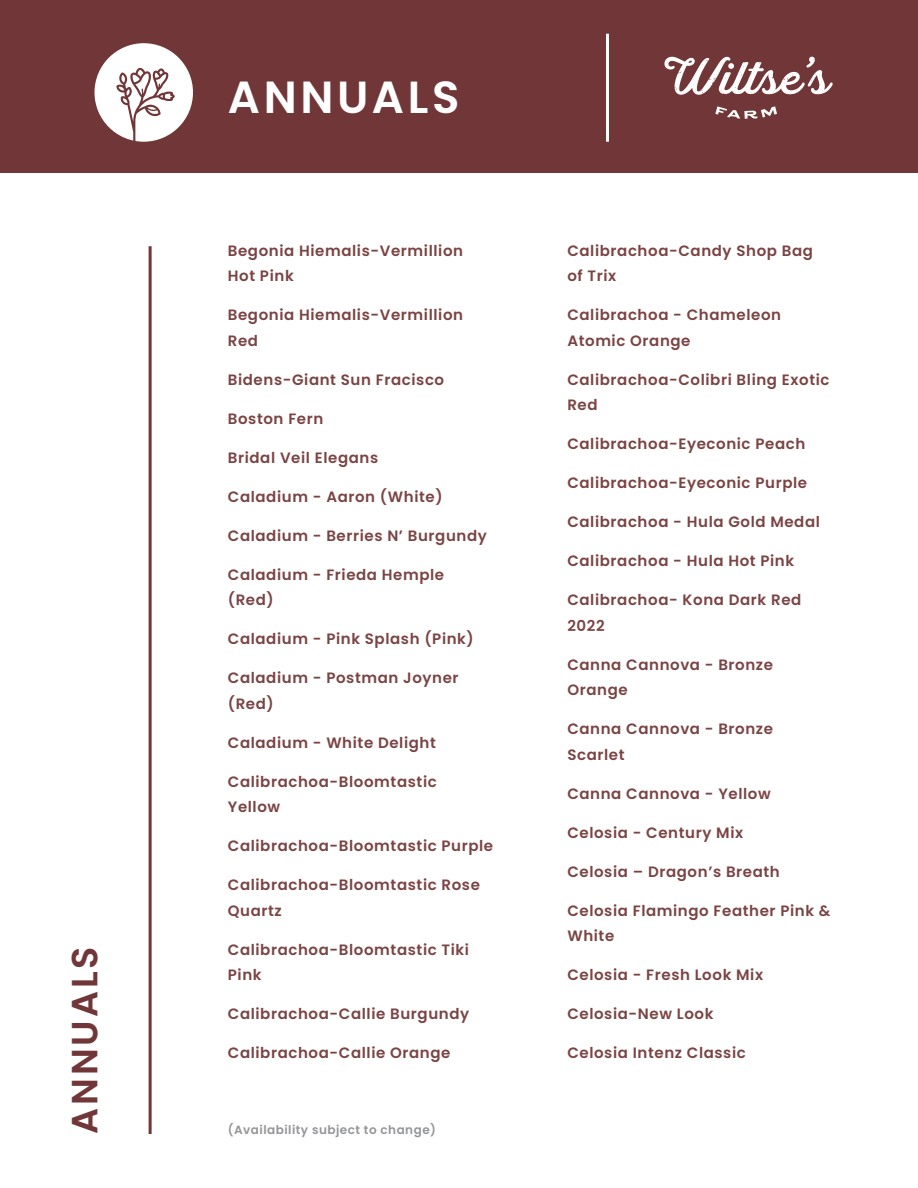
<style>
.page{position:relative;width:918px;height:1188px;background:#fff}
.page>*{position:absolute;margin:0;border:0;box-sizing:border-box;transform-origin:0 0}
.t1{font:600 45px "Poppins";letter-spacing:.08em;color:#fff}
.t2{font:600 36.45px "Poppins";letter-spacing:.08em;color:#713638}
.t3{font:600 15px/25.5px "Poppins";letter-spacing:.04em;color:#7b4444}
.t4{font:600 12px "Poppins";letter-spacing:.04em;color:#939598}
</style>
<div class="page">
<div style="left:0;top:0;width:918px;height:173px;background:#713638"></div>
<div style="left:94px;top:43px;width:99px;height:99px;background:#fff;border-radius:50%"></div>
<hr style="left:149px;top:246px;width:3px;height:888px;background:#713638">
<svg style="left:715px;top:106px;width:62px;height:13px"></svg>
<svg style="left:664px;top:57px;width:169px;height:38px"></svg>
<hr style="left:606px;top:34px;width:3px;height:108px;background:#fff">
<svg style="left:116px;top:68px;width:59px;height:74px"></svg>
<h2 class="t2" style="left:64px;top:1134px;width:189px;rotate:-90deg">ANNUALS</h2>
<h1 class="t1" style="left:228px;top:71px;width:233px">ANNUALS</h1>
<p class="t3" style="left:228px;top:238px;width:237px">Begonia Hiemalis-Vermillion<br>Hot Pink</p>
<p class="t3" style="left:228px;top:302px;width:237px">Begonia Hiemalis-Vermillion<br>Red</p>
<p class="t3" style="left:228px;top:367px;width:218px">Bidens-Giant Sun Fracisco</p>
<p class="t3" style="left:228px;top:406px;width:97px">Boston Fern</p>
<p class="t3" style="left:228px;top:445px;width:152px">Bridal Veil Elegans</p>
<p class="t3" style="left:228px;top:484px;width:216px">Caladium - Aaron (White)</p>
<p class="t3" style="left:228px;top:523px;width:261px">Caladium - Berries N’ Burgundy</p>
<p class="t3" style="left:228px;top:562px;width:218px">Caladium - Frieda Hemple (Red)</p>
<p class="t3" style="left:228px;top:626px;width:248px">Caladium - Pink Splash (Pink)</p>
<p class="t3" style="left:228px;top:665px;width:232px">Caladium - Postman Joyner (Red)</p>
<p class="t3" style="left:228px;top:730px;width:210px">Caladium - White Delight</p>
<p class="t3" style="left:228px;top:769px;width:210px">Calibrachoa-Bloomtastic<br>Yellow</p>
<p class="t3" style="left:228px;top:833px;width:267px">Calibrachoa-Bloomtastic Purple</p>
<p class="t3" style="left:228px;top:872px;width:254px">Calibrachoa-Bloomtastic Rose<br>Quartz</p>
<p class="t3" style="left:228px;top:937px;width:243px">Calibrachoa-Bloomtastic Tiki<br>Pink</p>
<p class="t3" style="left:228px;top:1001px;width:243px">Calibrachoa-Callie Burgundy</p>
<p class="t3" style="left:228px;top:1040px;width:224px">Calibrachoa-Callie Orange</p>
<p class="t4" style="left:228px;top:1123px;width:210px">(Availability subject to change)</p>
<p class="t3" style="left:567px;top:238px;width:247px">Calibrachoa-Candy Shop Bag of Trix</p>
<p class="t3" style="left:567px;top:302px;width:215px">Calibrachoa - Chameleon<br>Atomic Orange</p>
<p class="t3" style="left:567px;top:367px;width:264px">Calibrachoa-Colibri Bling Exotic<br>Red</p>
<p class="t3" style="left:567px;top:431px;width:239px">Calibrachoa-Eyeconic Peach</p>
<p class="t3" style="left:567px;top:470px;width:241px">Calibrachoa-Eyeconic Purple</p>
<p class="t3" style="left:567px;top:509px;width:254px">Calibrachoa - Hula Gold Medal</p>
<p class="t3" style="left:567px;top:548px;width:228px">Calibrachoa - Hula Hot Pink</p>
<p class="t3" style="left:567px;top:587px;width:235px">Calibrachoa- Kona Dark Red<br>2022</p>
<p class="t3" style="left:567px;top:652px;width:207px">Canna Cannova - Bronze<br>Orange</p>
<p class="t3" style="left:567px;top:716px;width:207px">Canna Cannova - Bronze<br>Scarlet</p>
<p class="t3" style="left:567px;top:781px;width:205px">Canna Cannova - Yellow</p>
<p class="t3" style="left:567px;top:820px;width:177px">Celosia - Century Mix</p>
<p class="t3" style="left:567px;top:859px;width:214px">Celosia – Dragon’s Breath</p>
<p class="t3" style="left:567px;top:898px;width:265px">Celosia Flamingo Feather Pink &amp;<br>White</p>
<p class="t3" style="left:567px;top:962px;width:197px">Celosia - Fresh Look Mix</p>
<p class="t3" style="left:567px;top:1001px;width:148px">Celosia-New Look</p>
<p class="t3" style="left:567px;top:1040px;width:180px">Celosia Intenz Classic</p>
</div>
